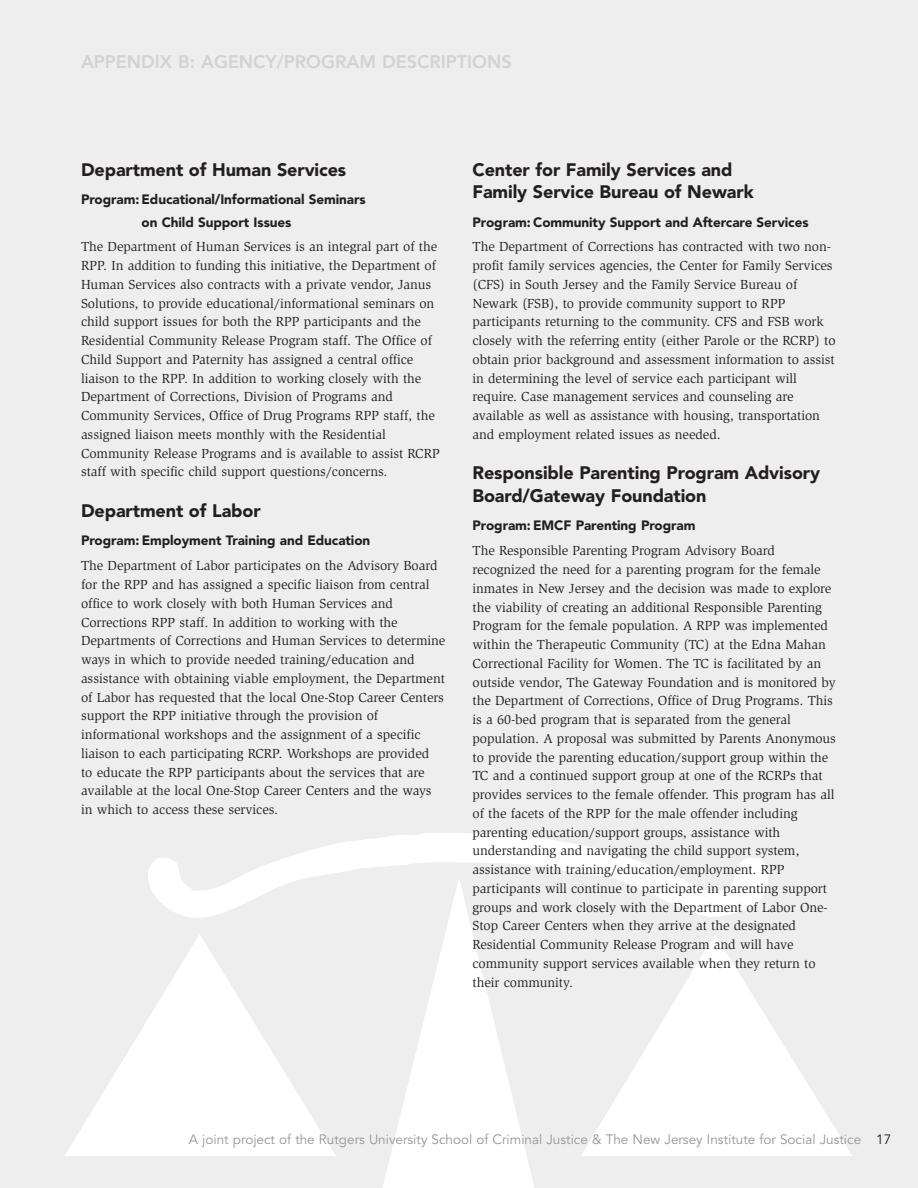
<style>
.page{position:relative;width:918px;height:1188px;background:#eeeeef}
.page>*{position:absolute;margin:0;border:0;box-sizing:border-box;transform-origin:0 0}
.t1{font:900 18px/22.5px "Avenir";letter-spacing:-.005em;color:#231f20}
.t2{font:800 18px "Avenir";color:#d1d2d4}
.t3{font:13.5px/18.8px "Slimbach";letter-spacing:-.005em;color:#231f20}
.t4{font:900 13.5px/22.5px "Avenir";letter-spacing:-.005em;color:#231f20}
.t5{font:13.5px "Avenir";color:#939598}
.s1{color:#231f20}
</style>
<div class="page">
<svg style="left:148px;top:833px;width:620px;height:85px"></svg>
<svg style="left:380px;top:880px;width:157px;height:308px"></svg>
<svg style="left:65px;top:935px;width:271px;height:221px;fill:#fdfdfd"></svg>
<svg style="left:581px;top:935px;width:271px;height:221px;fill:#fdfdfd"></svg>
<h1 class="t2" style="left:81px;top:54px;width:432px">APPENDIX B: AGENCY/PROGRAM DESCRIPTIONS</h1>
<h1 class="t1" style="left:81px;top:160px;width:267px">Department of Human Services</h1>
<p class="t4" style="left:142px;top:189px;width:226px;text-indent:-61px">Program: Educational/Informational Seminars on Child Support Issues</p>
<p class="t3" style="left:81px;top:239px;width:360px">The Department of Human Services is an integral part of the RPP. In addition to funding this initiative, the Department of Human Services also contracts with a private vendor, Janus Solutions, to provide educational/informational seminars on child support issues for both the RPP participants and the Residential Community Release Program staff. The Office of Child Support and Paternity has assigned a central office liaison to the RPP. In addition to working closely with the Department of Corrections, Division of Programs and Community Services, Office of Drug Programs RPP staff, the assigned liaison meets monthly with the Residential Community Release Programs and is available to assist RCRP staff with specific child support questions/concerns.</p>
<h1 class="t1" style="left:81px;top:501px;width:181px">Department of Labor</h1>
<p class="t4" style="left:81px;top:531px;width:291px">Program: Employment Training and Education</p>
<p class="t3" style="left:81px;top:557px;width:366px">The Department of Labor participates on the Advisory Board for the RPP and has assigned a specific liaison from central office to work closely with both Human Services and Corrections RPP staff. In addition to working with the Departments of Corrections and Human Services to determine ways in which to provide needed training/education and assistance with obtaining viable employment, the Department of Labor has requested that the local One-Stop Career Centers support the RPP initiative through the provision of informational workshops and the assignment of a specific liaison to each participating RCRP. Workshops are provided<br>to educate the RPP participants about the services that are available at the local One-Stop Career Centers and the ways in which to access these services.</p>
<h1 class="t1" style="left:472px;top:160px;width:283px">Center for Family Services and<br>Family Service Bureau of Newark</h1>
<p class="t4" style="left:472px;top:212px;width:338px">Program: Community Support and Aftercare Services</p>
<p class="t3" style="left:472px;top:239px;width:365px">The Department of Corrections has contracted with two non&shy;profit family services agencies, the Center for Family Services (CFS) in South Jersey and the Family Service Bureau of Newark (FSB), to provide community support to RPP participants returning to the community. CFS and FSB work closely with the referring entity (either Parole or the RCRP) to obtain prior background and assessment information to assist in determining the level of service each participant will require. Case management services and counseling are available as well as assistance with housing, transportation and employment related issues as needed.</p>
<h1 class="t1" style="left:472px;top:463px;width:349px">Responsible Parenting Program Advisory<br>Board/Gateway Foundation</h1>
<p class="t4" style="left:472px;top:516px;width:225px">Program: EMCF Parenting Program</p>
<p class="t3" style="left:472px;top:542px;width:365px">The Responsible Parenting Program Advisory Board recognized the need for a parenting program for the female inmates in New Jersey and the decision was made to explore the viability of creating an additional Responsible Parenting Program for the female population. A RPP was implemented within the Therapeutic Community (TC) at the Edna Mahan Correctional Facility for Women. The TC is facilitated by an outside vendor, The Gateway Foundation and is monitored by the Department of Corrections, Office of Drug Programs. This is a 60-bed program that is separated from the general population. A proposal was submitted by Parents Anonymous to provide the parenting education/support group within the TC and a continued support group at one of the RCRPs that provides services to the female offender. This program has all of the facets of the RPP for the male offender including parenting education/support groups, assistance with understanding and navigating the child support system, assistance with training/education/employment. RPP participants will continue to participate in parenting support groups and work closely with the Department of Labor One-Stop Career Centers when they arrive at the designated Residential Community Release Program and will have community support services available when they return to their community.</p>
<p class="t5" style="left:189px;top:1134px;width:704px">A joint project of the Rutgers University School of Criminal Justice &amp; The New Jersey Institute for Social Justice <span class="s1">17</span></p>
</div>
